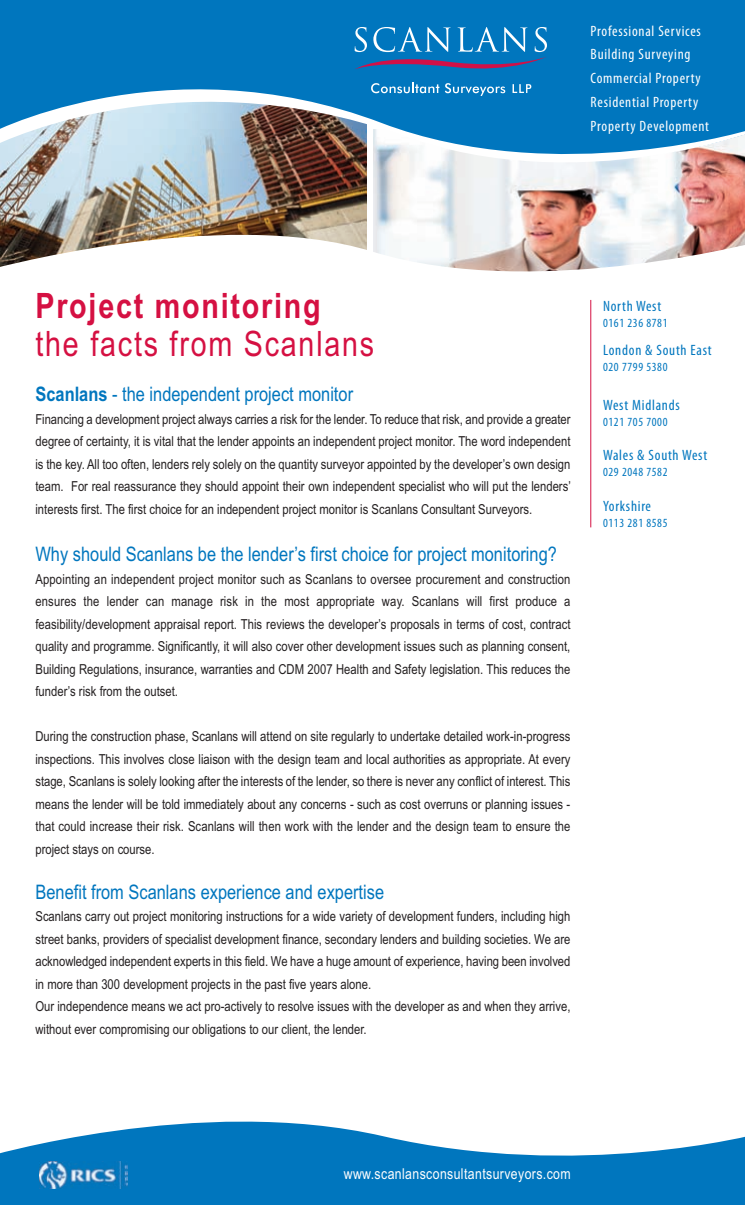
<style>
.page{position:relative;width:745px;height:1205px;background:#fff}
.page>*{position:absolute;margin:0;border:0;box-sizing:border-box;transform-origin:0 0}
.t1{font:35px "Arial Narrow";letter-spacing:.05em;color:#d51042}
.t2{font:700 35px "Arial Narrow";letter-spacing:.05em;color:#d51042}
.t3{font:20px "Arial Narrow";color:#0076be}
.t4{font:condensed 15px/23.8px "Myriad Pro";letter-spacing:.05em;color:#fff}
.t5{font:condensed 15px "Myriad Pro";letter-spacing:.05em;color:#0076be}
.t6{font:15px "Arial Narrow";letter-spacing:.025em;color:#fff}
.t7{font:13.75px/22.5px "Arial Narrow";color:#231f20;text-align:justify}
.t8{font:condensed 12.5px "Myriad Pro";letter-spacing:.05em;color:#0076be}
.s1{font-weight:700}
</style>
<div class="page">
<svg style="left:0;top:0;width:744px;height:202px;background:#0e7abc"></svg>
<svg style="left:354px;top:27px;width:192px;height:13px;background:#2d8ec9"></svg>
<img style="left:0;top:204px;width:744px;height:99px">
<img style="left:0;top:40px;width:744px;height:159px">
<hr style="left:590px;top:300px;width:1px;height:227px;background:#d51042">
<svg style="left:0;top:1121px;width:744px;height:84px;fill:#0076be"></svg>
<img style="left:40px;top:1161px;width:88px;height:27px">
<p class="t4" style="left:590px;top:20px;width:120px">Professional Services<br>Building Surveying<br>Commercial Property<br>Residential Property<br>Property Development</p>
<h1 class="t2" style="left:35px;top:285px;width:286px">Project monitoring</h1>
<h1 class="t1" style="left:35px;top:324px;width:340px">the facts from Scanlans</h1>
<h2 class="t3" style="left:35px;top:383px;width:319px"><span class="s1">Scanlans</span> - the independent project monitor</h2>
<p class="t7" style="left:35px;top:408px;width:536px">Financing a development project always carries a risk for the lender. To reduce that risk, and provide a greater degree of certainty, it is vital that the lender appoints an independent project monitor. The word independent is the key. All too often, lenders rely solely on the quantity surveyor appointed by the developer’s own design team. For real reassurance they should appoint their own independent specialist who will put the lenders’ interests first. The first choice for an independent project monitor is Scanlans Consultant Surveyors.</p>
<h2 class="t3" style="left:35px;top:543px;width:522px">Why should Scanlans be the lender’s first choice for project monitoring?</h2>
<p class="t7" style="left:35px;top:568px;width:536px">Appointing an independent project monitor such as Scanlans to oversee procurement and construction ensures the lender can manage risk in the most appropriate way. Scanlans will first produce a feasibility/development appraisal report. This reviews the developer’s proposals in terms of cost, contract quality and programme. Significantly, it will also cover other development issues such as planning consent, Building Regulations, insurance, warranties and CDM 2007 Health and Safety legislation. This reduces the funder’s risk from the outset.</p>
<p class="t7" style="left:35px;top:725px;width:536px">During the construction phase, Scanlans will attend on site regularly to undertake detailed work-in-progress inspections. This involves close liaison with the design team and local authorities as appropriate. At every stage, Scanlans is solely looking after the interests of the lender, so there is never any conflict of interest. This means the lender will be told immediately about any concerns - such as cost overruns or planning issues - that could increase their risk. Scanlans will then work with the lender and the design team to ensure the project stays on course.</p>
<h2 class="t3" style="left:35px;top:880px;width:350px">Benefit from Scanlans experience and expertise</h2>
<p class="t7" style="left:35px;top:905px;width:536px;text-align:left">Scanlans carry out project monitoring instructions for a wide variety of development funders, including high street banks, providers of specialist development finance, secondary lenders and building societies. We are acknowledged independent experts in this field. We have a huge amount of experience, having been involved in more than 300 development projects in the past five years alone.<br>Our independence means we act pro-actively to resolve issues with the developer as and when they arrive, without ever compromising our obligations to our client, the lender.</p>
<p class="t5" style="left:602px;top:301px;width:60px">North West</p>
<p class="t8" style="left:602px;top:319px;width:66px">0161 236 8781</p>
<p class="t5" style="left:602px;top:344px;width:110px">London &amp; South East</p>
<p class="t8" style="left:602px;top:362px;width:66px">020 7799 5380</p>
<p class="t5" style="left:602px;top:399px;width:78px">West Midlands</p>
<p class="t8" style="left:602px;top:417px;width:66px">0121 705 7000</p>
<p class="t5" style="left:602px;top:450px;width:105px">Wales &amp; South West</p>
<p class="t8" style="left:602px;top:468px;width:66px">029 2048 7582</p>
<p class="t5" style="left:602px;top:500px;width:49px">Yorkshire</p>
<p class="t8" style="left:602px;top:518px;width:66px">0113 281 8585</p>
<p class="t6" style="left:343px;top:1165px;width:228px">www.scanlansconsultantsurveyors.com</p>
</div>
